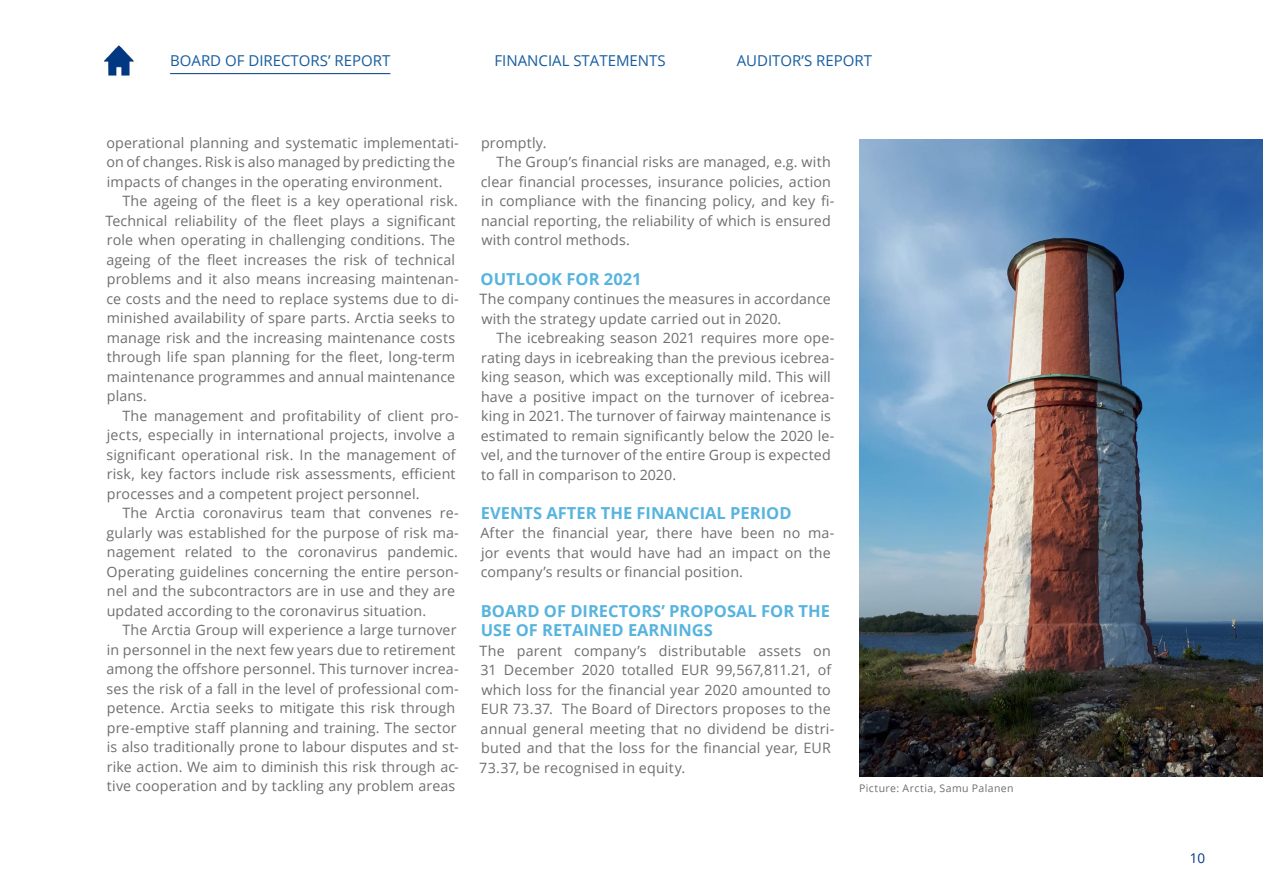
<style>
.page{position:relative;width:1263px;height:893px;background:#fff}
.page>*{position:absolute;margin:0;border:0;box-sizing:border-box;transform-origin:0 0}
.Otsikko_5{font:700 16.5px/19.8px "Open Sans";color:#57b4df}
.Navit{font:15px "Open Sans";color:#175d9e}
.Otsikko_5-2{font:14.25px/19.5px "Open Sans";letter-spacing:.01em;color:#6e6e6e}
.t1{font:13.5px "Open Sans";color:#003882}
.base_indent{font:10.5px "Open Sans";letter-spacing:.04em;color:#6e6e6e}
</style>
<div class="page">
<img style="left:104px;top:45px;width:30px;height:31px">
<hr style="left:170px;top:73px;width:220px;height:1px;background:#003881">
<img style="left:859px;top:140px;width:404px;height:636px">
<p class="Navit" style="left:170px;top:50px;width:222px">BOARD OF DIRECTORS’ REPORT</p>
<p class="Navit" style="left:494px;top:50px;width:173px">FINANCIAL STATEMENTS</p>
<p class="Navit" style="left:737px;top:50px;width:137px">AUDITOR’S REPORT</p>
<p class="Otsikko_5-2" style="left:106px;top:132px;width:354px">operational planning and systematic implementati&shy;on of changes. Risk is also managed by predicting the impacts of changes in the operating environment.</p>
<p class="Otsikko_5-2" style="left:105px;top:191px;width:355px;text-indent:17px">The ageing of the fleet is a key operational risk.<br>Technical reliability of the fleet plays a significant role when operating in challenging conditions. The ageing of the fleet increases the risk of technical problems and it also means increasing maintenan&shy;ce costs and the need to replace systems due to di&shy;minished availability of spare parts. Arctia seeks to manage risk and the increasing maintenance costs through life span planning for the fleet, long-term maintenance programmes and annual maintenance plans.</p>
<p class="Otsikko_5-2" style="left:107px;top:405px;width:354px;text-indent:16px">The management and profitability of client pro&shy;jects, especially in international projects, involve a significant operational risk. In the management of risk, key factors include risk assessments, efficient processes and a competent project personnel.</p>
<p class="Otsikko_5-2" style="left:107px;top:503px;width:354px;text-indent:16px">The Arctia coronavirus team that convenes re&shy;gularly was established for the purpose of risk ma&shy;nagement related to the coronavirus pandemic.<br>Operating guidelines concerning the entire person&shy;nel and the subcontractors are in use and they are updated according to the coronavirus situation.</p>
<p class="Otsikko_5-2" style="left:106px;top:620px;width:354px;text-indent:16px">The Arctia Group will experience a large turnover in personnel in the next few years due to retirement among the offshore personnel. This turnover increa&shy;ses the risk of a fall in the level of professional com&shy;petence. Arctia seeks to mitigate this risk through pre-emptive staff planning and training. The sector is also traditionally prone to labour disputes and st&shy;rike action. We aim to diminish this risk through ac&shy;tive cooperation and by tackling any problem areas</p>
<p class="Otsikko_5-2" style="left:481px;top:132px;width:67px">promptly.</p>
<p class="Otsikko_5-2" style="left:481px;top:152px;width:355px;text-indent:16px">The Group’s financial risks are managed, e.g. with clear financial processes, insurance policies, action in compliance with the financing policy, and key fi&shy;nancial reporting, the reliability of which is ensured with control methods.</p>
<p class="Otsikko_5" style="left:480px;top:268px;width:163px">OUTLOOK FOR 2021</p>
<p class="Otsikko_5-2" style="left:480px;top:289px;width:353px">The company continues the measures in accordance with the strategy update carried out in 2020.</p>
<p class="Otsikko_5-2" style="left:481px;top:328px;width:355px;text-indent:16px">The icebreaking season 2021 requires more ope&shy;rating days in icebreaking than the previous icebrea&shy;king season, which was exceptionally mild. This will have a positive impact on the turnover of icebrea&shy;king in 2021. The turnover of fairway maintenance is estimated to remain significantly below the 2020 le&shy;vel, and the turnover of the entire Group is expected to fall in comparison to 2020.</p>
<p class="Otsikko_5" style="left:481px;top:502px;width:312px">EVENTS AFTER THE FINANCIAL PERIOD</p>
<p class="Otsikko_5-2" style="left:480px;top:523px;width:356px">After the financial year, there have been no ma&shy;jor events that would have had an impact on the company’s results or financial position.</p>
<p class="Otsikko_5" style="left:481px;top:600px;width:351px">BOARD OF DIRECTORS’ PROPOSAL FOR THE<br>USE OF RETAINED EARNINGS</p>
<p class="Otsikko_5-2" style="left:479px;top:641px;width:357px">The parent company’s distributable assets on 31 December 2020 totalled EUR 99,567,811.21, of which loss for the financial year 2020 amounted to EUR 73.37. The Board of Directors proposes to the annual general meeting that no dividend be distri&shy;buted and that the loss for the financial year, EUR 73.37, be recognised in equity.</p>
<p class="base_indent" style="left:859px;top:781px;width:156px">Picture: Arctia, Samu Palanen</p>
<p class="t1" style="left:1190px;top:849px;width:17px">10</p>
</div>
